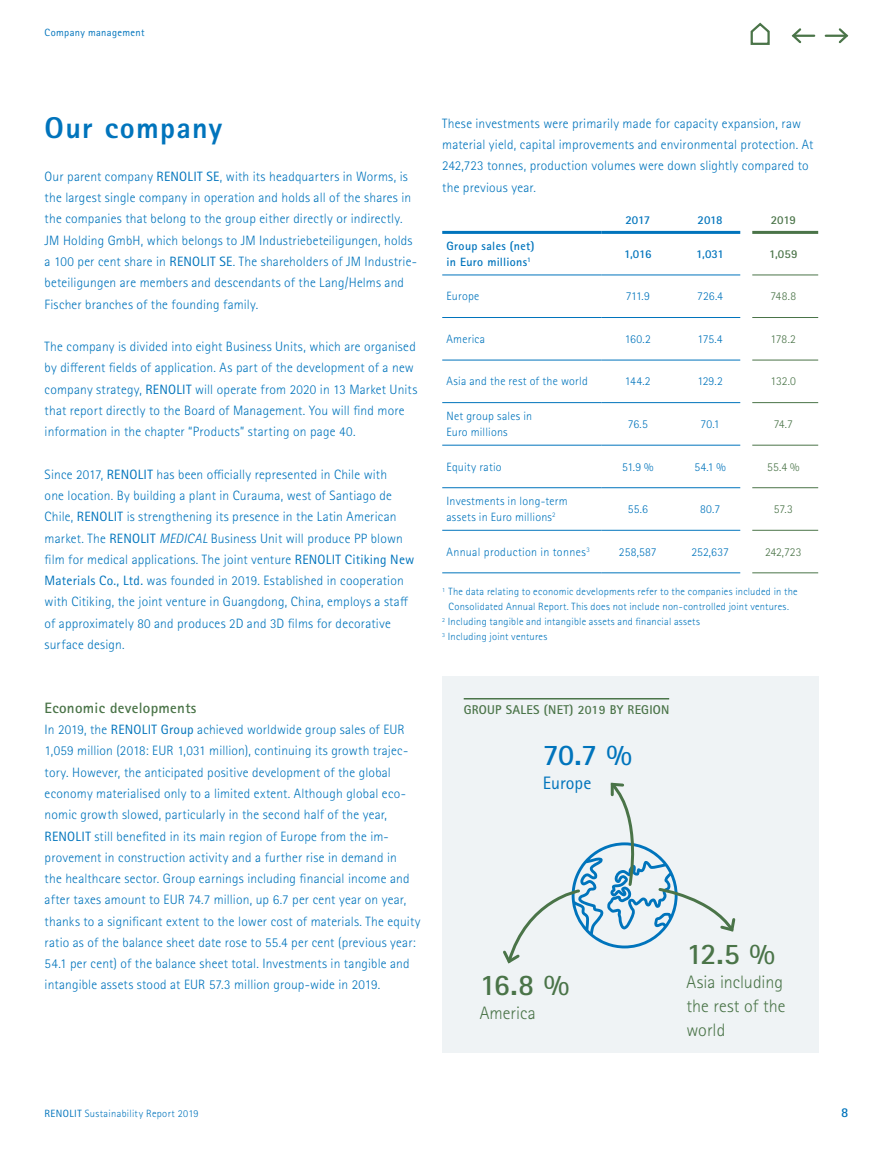
<style>
.page{position:relative;width:893px;height:1149px;background:#fff}
.page>*{position:absolute;margin:0;border:0;box-sizing:border-box;transform-origin:0 0}
.t1{font:800 30px "Rotis Sans Serif Std";letter-spacing:.04em;color:#0074bc}
.t2{font:700 30px "Rotis Sans Serif Std";color:#4a7448}
.t3{font:700 30px "Rotis Sans Serif Std";color:#0074bc}
.t4{font:300 18px/24px "Rotis Sans Serif Std";color:#4a7448}
.t5{font:18px "Rotis Sans Serif Std";color:#0074bc}
.t6{font:700 15px "Rotis Sans Serif Std";letter-spacing:.02em;color:#4a7448}
.t7{font:300 13.5px/21.3px "Rotis Sans Serif Std";letter-spacing:.015em;color:#0074bc}
.t8{font:700 13.5px "Rotis Sans Serif Std";color:#0074bc}
.t9{font:700 12.75px "Rotis Sans Serif Std";letter-spacing:.02em;color:#4a7448}
.t10{font:300 12px/16.5px "Rotis Sans Serif Std";letter-spacing:.02em;color:#0074bc}
.t11{font:700 12px/16.5px "Rotis Sans Serif Std";letter-spacing:.02em;color:#0074bc}
.t12{font:300 12px "Rotis Sans Serif Std";color:#4a7448}
.t13{font:700 12px "Rotis Sans Serif Std";color:#4a7448}
.t14{font:300 10.5px "Rotis Sans Serif Std";letter-spacing:.025em;color:#0074bc}
.t15{font:10.5px "Rotis Sans Serif Std";letter-spacing:.035em;color:#0074bc}
.s1{font-weight:400}
.s2{font-style:italic}
</style>
<div class="page">
<svg style="left:750px;top:22px;width:20px;height:23px"></svg>
<svg style="left:824px;top:28px;width:25px;height:16px"></svg>
<svg style="left:791px;top:28px;width:25px;height:16px"></svg>
<svg style="left:442px;top:230px;width:226px;height:1px"></svg>
<div style="left:596px;top:207px;width:12px;height:24px;background:#fff"></div>
<hr style="left:442px;top:231px;width:160px;height:3px;background:#0074bc">
<hr style="left:602px;top:231px;width:72px;height:3px;background:#0074bc">
<hr style="left:674px;top:231px;width:66px;height:3px;background:#0074bc">
<hr style="left:442px;top:274px;width:160px;height:1px;background:#0074bc">
<hr style="left:602px;top:274px;width:72px;height:1px;background:#0074bc">
<hr style="left:674px;top:274px;width:66px;height:1px;background:#0074bc">
<hr style="left:442px;top:317px;width:160px;height:1px;background:#0074bc">
<hr style="left:602px;top:317px;width:72px;height:1px;background:#0074bc">
<hr style="left:674px;top:317px;width:66px;height:1px;background:#0074bc">
<hr style="left:442px;top:360px;width:160px;height:1px;background:#0074bc">
<hr style="left:602px;top:360px;width:72px;height:1px;background:#0074bc">
<hr style="left:674px;top:360px;width:66px;height:1px;background:#0074bc">
<hr style="left:442px;top:402px;width:160px;height:1px;background:#0074bc">
<hr style="left:602px;top:402px;width:72px;height:1px;background:#0074bc">
<hr style="left:674px;top:402px;width:66px;height:1px;background:#0074bc">
<hr style="left:442px;top:445px;width:160px;height:1px;background:#0074bc">
<hr style="left:602px;top:445px;width:72px;height:1px;background:#0074bc">
<hr style="left:674px;top:445px;width:66px;height:1px;background:#0074bc">
<hr style="left:442px;top:487px;width:160px;height:1px;background:#0074bc">
<hr style="left:602px;top:487px;width:72px;height:1px;background:#0074bc">
<hr style="left:674px;top:487px;width:66px;height:1px;background:#0074bc">
<hr style="left:442px;top:530px;width:160px;height:1px;background:#0074bc">
<hr style="left:602px;top:530px;width:72px;height:1px;background:#0074bc">
<hr style="left:674px;top:530px;width:66px;height:1px;background:#0074bc">
<hr style="left:442px;top:572px;width:160px;height:1px;background:#0074bc">
<hr style="left:602px;top:572px;width:72px;height:1px;background:#0074bc">
<hr style="left:674px;top:572px;width:66px;height:1px;background:#0074bc">
<hr style="left:752px;top:231px;width:66px;height:3px;background:#4a7448">
<hr style="left:752px;top:274px;width:66px;height:1px;background:#4a7448">
<hr style="left:752px;top:317px;width:66px;height:1px;background:#4a7448">
<hr style="left:752px;top:360px;width:66px;height:1px;background:#4a7448">
<hr style="left:752px;top:402px;width:66px;height:1px;background:#4a7448">
<hr style="left:752px;top:445px;width:66px;height:1px;background:#4a7448">
<hr style="left:752px;top:487px;width:66px;height:1px;background:#4a7448">
<hr style="left:752px;top:530px;width:66px;height:1px;background:#4a7448">
<hr style="left:752px;top:572px;width:66px;height:1px;background:#4a7448">
<div style="left:442px;top:676px;width:377px;height:376px;background:#eff3f5"></div>
<hr style="left:464px;top:697px;width:205px;height:2px;background:#4a7448">
<svg style="left:503px;top:782px;width:233px;height:182px"></svg>
<p class="t15" style="left:45px;top:26px;width:101px">Company management</p>
<h1 class="t1" style="left:45px;top:109px;width:179px">Our company</h1>
<p class="t7" style="left:45px;top:166px;width:374px">Our parent company <span class="s1">RENOLIT SE</span>, with its headquarters in Worms, is the largest single company in operation and holds all of the shares in the companies that belong to the group either directly or indirectly.<br>JM Holding GmbH, which belongs to JM Industriebeteiligungen, holds a 100 per cent share in <span class="s1">RENOLIT SE</span>. The shareholders of JM Industrie&shy;beteiligungen are members and descendants of the Lang/Helms and Fischer branches of the founding family.</p>
<p class="t7" style="left:45px;top:336px;width:374px">The company is divided into eight Business Units, which are organised by different fields of application. As part of the development of a new company strategy, <span class="s1">RENOLIT</span> will operate from 2020 in 13 Market Units that report directly to the Board of Management. You will find more information in the chapter “Products” starting on page 40.</p>
<p class="t7" style="left:45px;top:463px;width:371px">Since 2017, <span class="s1">RENOLIT</span> has been officially represented in Chile with<br>one location. By building a plant in Curauma, west of Santiago de Chile, <span class="s1">RENOLIT</span> is strengthening its presence in the Latin American market. The <span class="s1">RENOLIT</span> <span class="s2">MEDICAL</span> Business Unit will produce PP blown film for medical applications. The joint venture <span class="s1">RENOLIT Citiking New Materials Co., Ltd.</span> was founded in 2019. Established in cooperation with Citiking, the joint venture in Guangdong, China, employs a staff of approximately 80 and produces 2D and 3D films for decorative surface design.</p>
<p class="t6" style="left:45px;top:698px;width:153px">Economic developments</p>
<p class="t7" style="left:45px;top:719px;width:377px">In 2019, the <span class="s1">RENOLIT Group</span> achieved worldwide group sales of EUR 1,059 million (2018: EUR 1,031 million), continuing its growth trajec&shy;tory. However, the anticipated positive development of the global economy materialised only to a limited extent. Although global eco&shy;nomic growth slowed, particularly in the second half of the year, <span class="s1">RENOLIT</span> still benefited in its main region of Europe from the im&shy;provement in construction activity and a further rise in demand in<br>the healthcare sector. Group earnings including financial income and after taxes amount to EUR 74.7 million, up 6.7 per cent year on year, thanks to a significant extent to the lower cost of materials. The equity ratio as of the balance sheet date rose to 55.4 per cent (previous year:<br>54.1 per cent) of the balance sheet total. Investments in tangible and intangible assets stood at EUR 57.3 million group-wide in 2019.</p>
<p class="t7" style="left:442px;top:113px;width:373px">These investments were primarily made for capacity expansion, raw material yield, capital improvements and environmental protection. At 242,723 tonnes, production volumes were down slightly compared to the previous year.</p>
<p class="t11" style="left:625px;top:211px;width:26px">2017</p>
<p class="t11" style="left:698px;top:211px;width:27px">2018</p>
<p class="t13" style="left:771px;top:212px;width:27px">2019</p>
<p class="t11" style="left:446px;top:237px;width:89px">Group sales (net) in Euro millions<sup>1</sup></p>
<p class="t11" style="left:624px;top:245px;width:29px">1,016</p>
<p class="t11" style="left:696px;top:245px;width:29px">1,031</p>
<p class="t13" style="left:769px;top:246px;width:30px">1,059</p>
<p class="t10" style="left:446px;top:288px;width:34px">Europe</p>
<p class="t10" style="left:626px;top:288px;width:26px">711.9</p>
<p class="t10" style="left:697px;top:288px;width:27px">726.4</p>
<p class="t12" style="left:770px;top:289px;width:27px">748.8</p>
<p class="t10" style="left:446px;top:331px;width:40px">America</p>
<p class="t10" style="left:625px;top:331px;width:27px">160.2</p>
<p class="t10" style="left:698px;top:331px;width:26px">175.4</p>
<p class="t12" style="left:771px;top:332px;width:27px">178.2</p>
<p class="t10" style="left:446px;top:373px;width:143px">Asia and the rest of the world</p>
<p class="t10" style="left:625px;top:373px;width:27px">144.2</p>
<p class="t10" style="left:697px;top:373px;width:27px">129.2</p>
<p class="t12" style="left:771px;top:374px;width:27px">132.0</p>
<p class="t10" style="left:446px;top:407px;width:87px">Net group sales in<br>Euro millions</p>
<p class="t10" style="left:628px;top:416px;width:22px">76.5</p>
<p class="t10" style="left:701px;top:416px;width:21px">70.1</p>
<p class="t12" style="left:774px;top:417px;width:21px">74.7</p>
<p class="t10" style="left:446px;top:458px;width:57px">Equity ratio</p>
<p class="t10" style="left:622px;top:458px;width:33px">51.9 %</p>
<p class="t10" style="left:694px;top:458px;width:33px">54.1 %</p>
<p class="t12" style="left:767px;top:459px;width:34px">55.4 %</p>
<p class="t10" style="left:446px;top:492px;width:123px">Investments in long-term assets in Euro millions<sup>2</sup></p>
<p class="t10" style="left:628px;top:501px;width:22px">55.6</p>
<p class="t10" style="left:700px;top:501px;width:22px">80.7</p>
<p class="t12" style="left:774px;top:502px;width:21px">57.3</p>
<p class="t10" style="left:446px;top:543px;width:145px">Annual production in tonnes<sup>3</sup></p>
<p class="t10" style="left:619px;top:543px;width:39px">258,587</p>
<p class="t10" style="left:691px;top:543px;width:39px">252,637</p>
<p class="t12" style="left:765px;top:544px;width:38px">242,723</p>
<p class="t14" style="left:442px;top:585px;width:357px"><sup>1</sup> The data relating to economic developments refer to the companies included in the</p>
<p class="t14" style="left:449px;top:600px;width:342px">Consolidated Annual Report. This does not include non-controlled joint ventures.</p>
<p class="t14" style="left:442px;top:615px;width:259px"><sup>2</sup> Including tangible and intangible assets and financial assets</p>
<p class="t14" style="left:442px;top:630px;width:107px"><sup>3</sup> Including joint ventures</p>
<p class="t9" style="left:464px;top:701px;width:207px">GROUP SALES (NET) 2019 BY REGION</p>
<h1 class="t3" style="left:543px;top:735px;width:91px">70.7 %</h1>
<h2 class="t5" style="left:543px;top:771px;width:50px">Europe</h2>
<h1 class="t2" style="left:480px;top:965px;width:91px">16.8 %</h1>
<h2 class="t4" style="left:480px;top:1000px;width:58px">America</h2>
<h1 class="t2" style="left:686px;top:934px;width:90px">12.5 %</h1>
<h2 class="t4" style="left:686px;top:969px;width:101px">Asia including the rest of the world</h2>
<p class="t14" style="left:45px;top:1106px;width:155px"><span class="s1">RENOLIT</span> Sustainability Report 2019</p>
<p class="t8" style="left:841px;top:1103px;width:9px">8</p>
</div>
